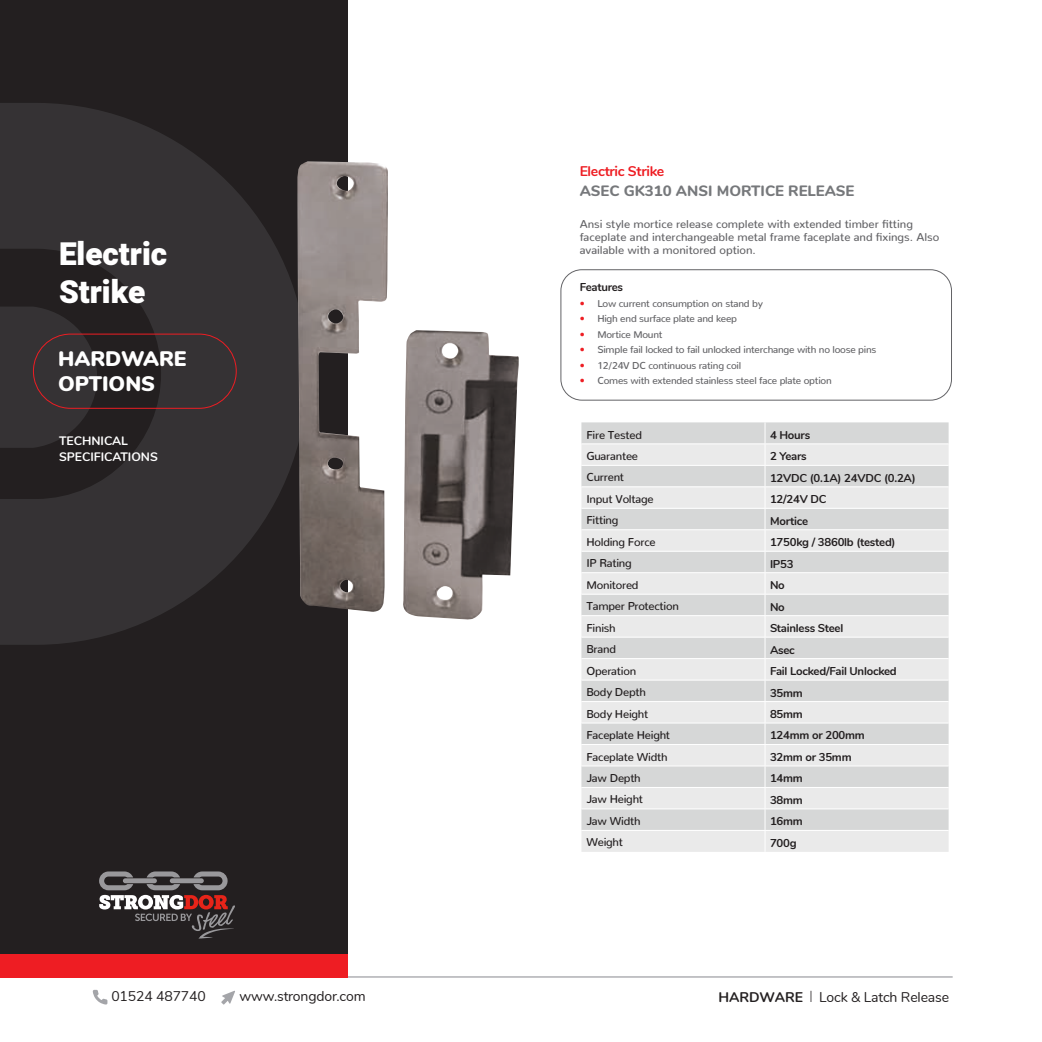
<style>
.page{position:relative;width:1042px;height:1042px;background:#fff}
.page>*{position:absolute;margin:0;border:0;box-sizing:border-box;transform-origin:0 0}
.t1{font:900 31.5px/37.8px "Heebo";color:#fff}
.t2{font:900 21px/25.2px "Nunito";color:#fff}
.t3{font:800 14.88px "Nunito";color:#76787b}
.t4{font:14px "Nunito";letter-spacing:-.01em;color:#231f20}
.t5{font:700 14px "Nunito";letter-spacing:-.02em;color:#ee1d23}
.t6{font:700 12.25px/15.8px "Nunito";color:#fff}
.t7{font:500 11.38px "Nunito";letter-spacing:-.02em;color:#231f20}
.t8{font:700 11.38px "Nunito";letter-spacing:-.02em;color:#231f20}
.t9{font:500 11.38px/13.1px "Nunito";color:#636366}
.t10{font:500 9.97px "Nunito";letter-spacing:-.02em;color:#636366}
.s1{color:#ee1d23}
.s2{font-weight:700}
.s3{font-family:"Myriad Pro";font-weight:300;font-size:15.75px}
</style>
<div class="page">
<hr style="left:0;top:976px;width:952px;height:1px;background:#a4a5a9">
<svg style="left:93px;top:990px;width:14px;height:14px"></svg>
<svg style="left:221px;top:990px;width:14px;height:14px"></svg>
<div style="left:0;top:0;width:347px;height:976px;background:#231f20"></div>
<svg style="left:0;top:103px;width:297px;height:542px;fill:#353234"></svg>
<div style="left:581px;top:422px;width:367px;height:21px;background:#d6d7d7"></div>
<svg style="left:581px;top:444px;width:367px;height:408px;background:#e1e1e1"></svg>
<hr style="left:581px;top:465px;width:184px;height:1px;background:#fff">
<hr style="left:765px;top:465px;width:183px;height:1px;background:#fff">
<hr style="left:581px;top:486px;width:184px;height:1px;background:#fff">
<hr style="left:765px;top:486px;width:183px;height:1px;background:#fff">
<hr style="left:581px;top:508px;width:184px;height:1px;background:#fff">
<hr style="left:765px;top:508px;width:183px;height:1px;background:#fff">
<hr style="left:581px;top:529px;width:184px;height:1px;background:#fff">
<hr style="left:765px;top:529px;width:183px;height:1px;background:#fff">
<hr style="left:581px;top:551px;width:184px;height:1px;background:#fff">
<hr style="left:765px;top:551px;width:183px;height:1px;background:#fff">
<hr style="left:581px;top:572px;width:184px;height:1px;background:#fff">
<hr style="left:765px;top:572px;width:183px;height:1px;background:#fff">
<hr style="left:581px;top:594px;width:184px;height:1px;background:#fff">
<hr style="left:765px;top:594px;width:183px;height:1px;background:#fff">
<hr style="left:581px;top:615px;width:184px;height:1px;background:#fff">
<hr style="left:765px;top:615px;width:183px;height:1px;background:#fff">
<hr style="left:581px;top:637px;width:184px;height:1px;background:#fff">
<hr style="left:765px;top:637px;width:183px;height:1px;background:#fff">
<hr style="left:581px;top:658px;width:184px;height:1px;background:#fff">
<hr style="left:765px;top:658px;width:183px;height:1px;background:#fff">
<hr style="left:581px;top:680px;width:184px;height:1px;background:#fff">
<hr style="left:765px;top:680px;width:183px;height:1px;background:#fff">
<hr style="left:581px;top:701px;width:184px;height:1px;background:#fff">
<hr style="left:765px;top:701px;width:183px;height:1px;background:#fff">
<hr style="left:581px;top:723px;width:184px;height:1px;background:#fff">
<hr style="left:765px;top:723px;width:183px;height:1px;background:#fff">
<hr style="left:581px;top:744px;width:184px;height:1px;background:#fff">
<hr style="left:765px;top:744px;width:183px;height:1px;background:#fff">
<hr style="left:581px;top:765px;width:184px;height:1px;background:#fff">
<hr style="left:765px;top:765px;width:183px;height:1px;background:#fff">
<hr style="left:581px;top:787px;width:184px;height:1px;background:#fff">
<hr style="left:765px;top:787px;width:183px;height:1px;background:#fff">
<hr style="left:581px;top:808px;width:184px;height:1px;background:#fff">
<hr style="left:765px;top:808px;width:183px;height:1px;background:#fff">
<hr style="left:581px;top:830px;width:184px;height:1px;background:#fff">
<hr style="left:765px;top:830px;width:183px;height:1px;background:#fff">
<svg style="left:765px;top:422px;width:1px;height:430px"></svg>
<img style="left:297px;top:161px;width:91px;height:451px">
<img style="left:403px;top:330px;width:116px;height:289px">
<div style="left:33px;top:334px;width:204px;height:75px;border:1px solid #ee1d23;border-radius:37px"></div>
<div style="left:561px;top:269px;width:390px;height:131px;border:1px solid #636366;border-radius:21px"></div>
<div style="left:0;top:954px;width:347px;height:23px;background:#ee1d23"></div>
<svg style="left:99px;top:871px;width:136px;height:67px"></svg>
<h1 class="t1" style="left:59px;top:236px;width:110px">Electric<br>Strike</h1>
<h2 class="t2" style="left:58px;top:345px;width:130px">HARDWARE<br>OPTIONS</h2>
<p class="t6" style="left:59px;top:432px;width:100px">TECHNICAL<br>SPECIFICATIONS</p>
<h3 class="t5" style="left:580px;top:160px;width:86px">Electric Strike</h3>
<h3 class="t3" style="left:580px;top:180px;width:276px">ASEC GK310 ANSI MORTICE RELEASE</h3>
<p class="t9" style="left:580px;top:216px;width:361px">Ansi style mortice release complete with extended timber fitting faceplate and interchangeable metal frame faceplate and fixings. Also available with a monitored option.</p>
<p class="t8" style="left:580px;top:279px;width:45px">Features</p>
<p class="t10" style="left:580px;top:294px;width:185px"><span class="s1">•</span> Low current consumption on stand by</p>
<p class="t10" style="left:580px;top:310px;width:159px"><span class="s1">•</span> High end surface plate and keep</p>
<p class="t10" style="left:580px;top:325px;width:84px"><span class="s1">•</span> Mortice Mount</p>
<p class="t10" style="left:580px;top:341px;width:298px"><span class="s1">•</span> Simple fail locked to fail unlocked interchange with no loose pins</p>
<p class="t10" style="left:580px;top:356px;width:163px"><span class="s1">•</span> 12/24V DC continuous rating coil</p>
<p class="t10" style="left:580px;top:372px;width:254px"><span class="s1">•</span> Comes with extended stainless steel face plate option</p>
<p class="t7" style="left:586px;top:424px;width:57px">Fire Tested</p>
<p class="t8" style="left:770px;top:426px;width:42px">4 Hours</p>
<p class="t7" style="left:586px;top:446px;width:53px">Guarantee</p>
<p class="t8" style="left:770px;top:448px;width:38px">2 Years</p>
<p class="t7" style="left:586px;top:467px;width:39px">Current</p>
<p class="t8" style="left:770px;top:469px;width:147px">12VDC (0.1A) 24VDC (0.2A)</p>
<p class="t7" style="left:586px;top:489px;width:69px">Input Voltage</p>
<p class="t8" style="left:770px;top:491px;width:58px">12/24V DC</p>
<p class="t7" style="left:586px;top:510px;width:34px">Fitting</p>
<p class="t8" style="left:770px;top:512px;width:40px">Mortice</p>
<p class="t7" style="left:586px;top:532px;width:71px">Holding Force</p>
<p class="t8" style="left:770px;top:534px;width:127px">1750kg / 3860lb (tested)</p>
<p class="t7" style="left:586px;top:553px;width:47px">IP Rating</p>
<p class="t8" style="left:770px;top:555px;width:25px">IP53</p>
<p class="t7" style="left:586px;top:575px;width:54px">Monitored</p>
<p class="t8" style="left:770px;top:577px;width:16px">No</p>
<p class="t7" style="left:586px;top:596px;width:94px">Tamper Protection</p>
<p class="t8" style="left:770px;top:598px;width:16px">No</p>
<p class="t7" style="left:586px;top:618px;width:31px">Finish</p>
<p class="t8" style="left:770px;top:620px;width:75px">Stainless Steel</p>
<p class="t7" style="left:586px;top:639px;width:31px">Brand</p>
<p class="t8" style="left:770px;top:641px;width:26px">Asec</p>
<p class="t7" style="left:586px;top:661px;width:51px">Operation</p>
<p class="t8" style="left:770px;top:663px;width:128px">Fail Locked/Fail Unlocked</p>
<p class="t7" style="left:586px;top:682px;width:61px">Body Depth</p>
<p class="t8" style="left:770px;top:684px;width:34px">35mm</p>
<p class="t7" style="left:586px;top:703px;width:63px">Body Height</p>
<p class="t8" style="left:770px;top:705px;width:34px">85mm</p>
<p class="t7" style="left:586px;top:725px;width:85px">Faceplate Height</p>
<p class="t8" style="left:770px;top:727px;width:96px">124mm or 200mm</p>
<p class="t7" style="left:586px;top:746px;width:83px">Faceplate Width</p>
<p class="t8" style="left:770px;top:748px;width:83px">32mm or 35mm</p>
<p class="t7" style="left:586px;top:768px;width:56px">Jaw Depth</p>
<p class="t8" style="left:770px;top:770px;width:34px">14mm</p>
<p class="t7" style="left:586px;top:789px;width:58px">Jaw Height</p>
<p class="t8" style="left:770px;top:791px;width:34px">38mm</p>
<p class="t7" style="left:586px;top:811px;width:56px">Jaw Width</p>
<p class="t8" style="left:770px;top:813px;width:34px">16mm</p>
<p class="t7" style="left:586px;top:832px;width:38px">Weight</p>
<p class="t8" style="left:770px;top:834px;width:28px">700g</p>
<h3 class="t4" style="left:111px;top:986px;width:96px">01524 487740</h3>
<h3 class="t4" style="left:240px;top:986px;width:127px">www.strongdor.com</h3>
<h3 class="t4" style="left:718px;top:986px;width:232px"><span class="s2">HARDWARE</span> <span class="s3">l</span> Lock &amp; Latch Release</h3>
</div>
